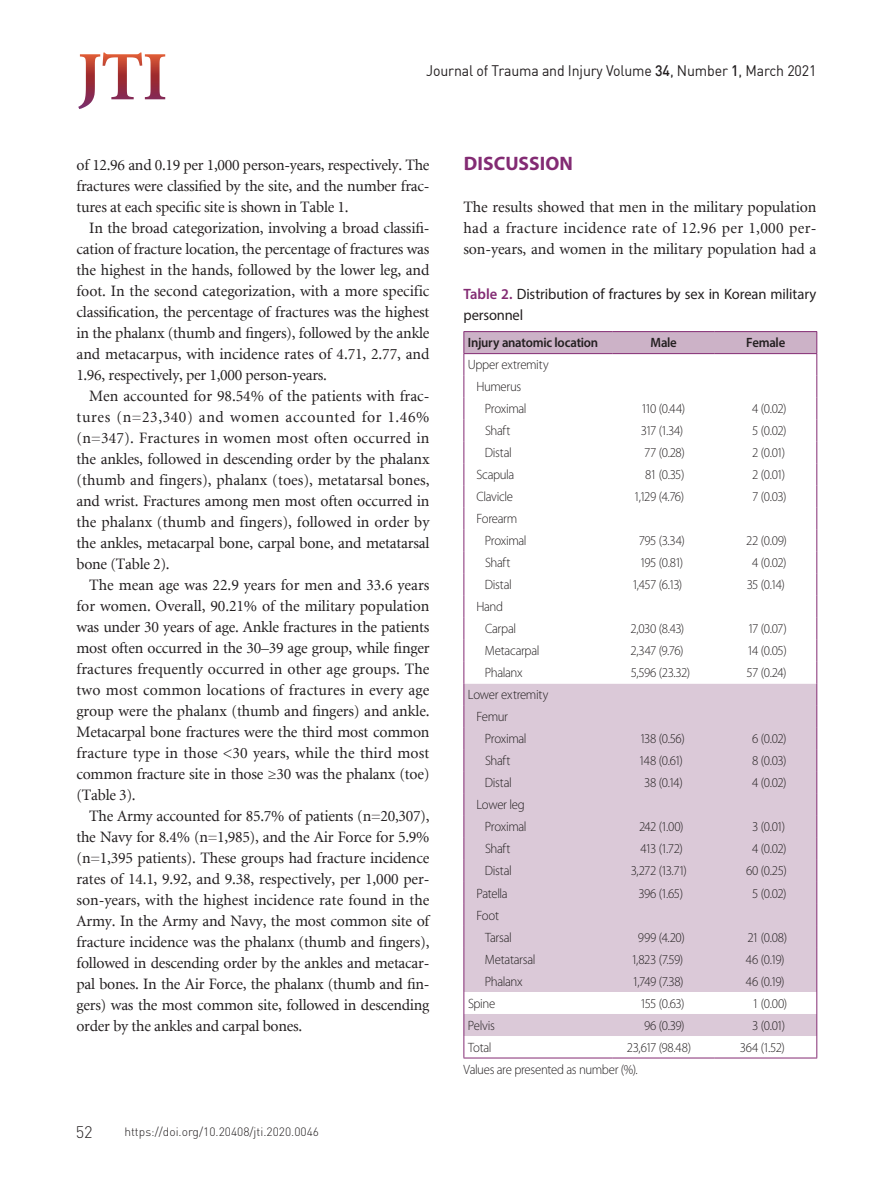
<style>
.page{position:relative;width:893px;height:1191px;background:#fff}
.page>*{position:absolute;margin:0;border:0;box-sizing:border-box;transform-origin:0 0}
.t1{font:700 19.5px "Myriad Pro";letter-spacing:.005em;color:#832b73}
.t2{font:300 16.5px "DIN Pro";color:#231f20}
.t3{font:15.75px/21px "Minion LT";letter-spacing:-.015em;color:#231f20;text-align:justify}
.t4{font:15px/21px "Myriad Pro";letter-spacing:-.005em;color:#231f20}
.t5{font:15px "DIN";letter-spacing:-.01em;color:#231f20;scale:.94 1}
.t6{font:300 13.5px/22px "Myriad Pro";letter-spacing:-.03em;color:#231f20;scale:.95 1}
.t7{font:600 13.5px "Myriad Pro";letter-spacing:-.02em;color:#231f20;scale:.95 1}
.t8{font:300 12px "DIN Pro";color:#231f20}
.s1{font-weight:500}
.s2{font-family:"Myriad Pro";font-weight:300;font-stretch:semi-condensed}
.s3{font-weight:600;color:#832b73}
</style>
<div class="page">
<svg style="left:78px;top:53px;width:87px;height:56px"></svg>
<svg style="left:463px;top:331px;width:354px;height:726px"></svg>
<hr style="left:463px;top:1057px;width:150px;height:1px;background:#832b73">
<hr style="left:613px;top:1057px;width:102px;height:1px;background:#832b73">
<hr style="left:715px;top:1057px;width:102px;height:1px;background:#832b73">
<p class="t5" style="left:426px;top:61px;width:417px">Journal of Trauma and Injury Volume <span class="s1">34</span>, Number <span class="s1">1</span>, March 2021</p>
<p class="t3" style="left:76px;top:155px;width:355px">of 12.96 and 0.19 per 1,000 person-years, respectively. The fractures were classified by the site, and the number frac&shy;tures at each specific site is shown in Table 1.</p>
<p class="t3" style="left:76px;top:218px;width:355px;text-indent:13px">In the broad categorization, involving a broad classifi&shy;cation of fracture location, the percentage of fractures was the highest in the hands, followed by the lower leg, and foot. In the second categorization, with a more specific classification, the percentage of fractures was the highest in the phalanx (thumb and fingers), followed by the ankle and metacarpus, with incidence rates of 4.71, 2.77, and 1.96, respectively, per 1,000 person-years.</p>
<p class="t3" style="left:76px;top:386px;width:355px;text-indent:13px">Men accounted for 98.54% of the patients with frac&shy;tures (n=23,340) and women accounted for 1.46% (n=347). Fractures in women most often occurred in the ankles, followed in descending order by the phalanx (thumb and fingers), phalanx (toes), metatarsal bones, and wrist. Fractures among men most often occurred in the phalanx (thumb and fingers), followed in order by the ankles, metacarpal bone, carpal bone, and metatarsal bone (Table 2).</p>
<p class="t3" style="left:76px;top:574px;width:355px;text-indent:13px">The mean age was 22.9 years for men and 33.6 years for women. Overall, 90.21% of the military population was under 30 years of age. Ankle fractures in the patients most often occurred in the 30–39 age group, while finger fractures frequently occurred in other age groups. The two most common locations of fractures in every age group were the phalanx (thumb and fingers) and ankle.<br>Metacarpal bone fractures were the third most common fracture type in those &lt;30 years, while the third most common fracture site in those <span class="s2">≥</span>30 was the phalanx (toe) (Table 3).</p>
<p class="t3" style="left:76px;top:805px;width:355px;text-indent:13px">The Army accounted for 85.7% of patients (n=20,307), the Navy for 8.4% (n=1,985), and the Air Force for 5.9% (n=1,395 patients). These groups had fracture incidence rates of 14.1, 9.92, and 9.38, respectively, per 1,000 per&shy;son-years, with the highest incidence rate found in the Army. In the Army and Navy, the most common site of fracture incidence was the phalanx (thumb and fingers), followed in descending order by the ankles and metacar&shy;pal bones. In the Air Force, the phalanx (thumb and fin&shy;gers) was the most common site, followed in descending order by the ankles and carpal bones.</p>
<p class="t2" style="left:76px;top:1120px;width:18px">52</p>
<p class="t8" style="left:124px;top:1123px;width:196px">https://doi.org/10.20408/jti.2020.0046</p>
<p class="t1" style="left:464px;top:150px;width:111px">DISCUSSION</p>
<p class="t3" style="left:463px;top:197px;width:355px">The results showed that men in the military population had a fracture incidence rate of 12.96 per 1,000 per&shy;son-years, and women in the military population had a</p>
<p class="t4" style="left:463px;top:283px;width:354px"><span class="s3">Table 2.</span> Distribution of fractures by sex in Korean military personnel</p>
<p class="t7" style="left:468px;top:334px;width:139px">Injury anatomic location</p>
<p class="t7" style="left:650px;top:334px;width:29px">Male</p>
<p class="t7" style="left:746px;top:334px;width:43px">Female</p>
<p class="t6" style="left:468px;top:354px;width:86px">Upper extremity</p>
<p class="t6" style="left:476px;top:376px;width:49px">Humerus</p>
<p class="t6" style="left:485px;top:398px;width:45px">Proximal</p>
<p class="t6" style="left:641px;top:398px;width:48px">110 (0.44)</p>
<p class="t6" style="left:752px;top:398px;width:38px">4 (0.02)</p>
<p class="t6" style="left:485px;top:420px;width:28px">Shaft</p>
<p class="t6" style="left:641px;top:420px;width:46px">317 (1.34)</p>
<p class="t6" style="left:752px;top:420px;width:38px">5 (0.02)</p>
<p class="t6" style="left:485px;top:442px;width:30px">Distal</p>
<p class="t6" style="left:644px;top:442px;width:44px">77 (0.28)</p>
<p class="t6" style="left:752px;top:442px;width:36px">2 (0.01)</p>
<p class="t6" style="left:476px;top:464px;width:41px">Scapula</p>
<p class="t6" style="left:645px;top:464px;width:43px">81 (0.35)</p>
<p class="t6" style="left:752px;top:464px;width:36px">2 (0.01)</p>
<p class="t6" style="left:476px;top:486px;width:40px">Clavicle</p>
<p class="t6" style="left:634px;top:486px;width:54px">1,129 (4.76)</p>
<p class="t6" style="left:752px;top:486px;width:37px">7 (0.03)</p>
<p class="t6" style="left:485px;top:508px;width:45px;text-indent:-9px">Forearm<br>Proximal</p>
<p class="t6" style="left:639px;top:530px;width:50px">795 (3.34)</p>
<p class="t6" style="left:746px;top:530px;width:44px">22 (0.09)</p>
<p class="t6" style="left:485px;top:552px;width:28px">Shaft</p>
<p class="t6" style="left:640px;top:552px;width:47px">195 (0.81)</p>
<p class="t6" style="left:752px;top:552px;width:38px">4 (0.02)</p>
<p class="t6" style="left:485px;top:574px;width:30px">Distal</p>
<p class="t6" style="left:632px;top:574px;width:54px">1,457 (6.13)</p>
<p class="t6" style="left:747px;top:574px;width:42px">35 (0.14)</p>
<p class="t6" style="left:485px;top:596px;width:34px;text-indent:-9px">Hand<br>Carpal</p>
<p class="t6" style="left:631px;top:618px;width:58px">2,030 (8.43)</p>
<p class="t6" style="left:748px;top:618px;width:43px">17 (0.07)</p>
<p class="t6" style="left:485px;top:640px;width:59px">Metacarpal</p>
<p class="t6" style="left:631px;top:640px;width:57px">2,347 (9.76)</p>
<p class="t6" style="left:747px;top:640px;width:43px">14 (0.05)</p>
<p class="t6" style="left:485px;top:662px;width:41px">Phalanx</p>
<p class="t6" style="left:631px;top:662px;width:64px">5,596 (23.32)</p>
<p class="t6" style="left:747px;top:662px;width:43px">57 (0.24)</p>
<p class="t6" style="left:468px;top:684px;width:86px">Lower extremity</p>
<p class="t6" style="left:476px;top:706px;width:35px">Femur</p>
<p class="t6" style="left:485px;top:728px;width:45px">Proximal</p>
<p class="t6" style="left:640px;top:728px;width:49px">138 (0.56)</p>
<p class="t6" style="left:752px;top:728px;width:38px">6 (0.02)</p>
<p class="t6" style="left:485px;top:750px;width:28px">Shaft</p>
<p class="t6" style="left:639px;top:750px;width:48px">148 (0.61)</p>
<p class="t6" style="left:752px;top:750px;width:38px">8 (0.03)</p>
<p class="t6" style="left:485px;top:772px;width:30px">Distal</p>
<p class="t6" style="left:644px;top:772px;width:42px">38 (0.14)</p>
<p class="t6" style="left:752px;top:772px;width:38px">4 (0.02)</p>
<p class="t6" style="left:476px;top:794px;width:54px;text-align:right">Lower leg<br>Proximal</p>
<p class="t6" style="left:639px;top:816px;width:48px">242 (1.00)</p>
<p class="t6" style="left:752px;top:816px;width:36px">3 (0.01)</p>
<p class="t6" style="left:485px;top:838px;width:28px">Shaft</p>
<p class="t6" style="left:641px;top:838px;width:46px">413 (1.72)</p>
<p class="t6" style="left:752px;top:838px;width:38px">4 (0.02)</p>
<p class="t6" style="left:485px;top:860px;width:30px">Distal</p>
<p class="t6" style="left:631px;top:860px;width:60px">3,272 (13.71)</p>
<p class="t6" style="left:746px;top:860px;width:45px">60 (0.25)</p>
<p class="t6" style="left:476px;top:882px;width:34px">Patella</p>
<p class="t6" style="left:638px;top:882px;width:49px">396 (1.65)</p>
<p class="t6" style="left:752px;top:882px;width:38px">5 (0.02)</p>
<p class="t6" style="left:485px;top:904px;width:30px;text-indent:-9px">Foot<br>Tarsal</p>
<p class="t6" style="left:638px;top:926px;width:51px">999 (4.20)</p>
<p class="t6" style="left:747px;top:926px;width:43px">21 (0.08)</p>
<p class="t6" style="left:485px;top:948px;width:55px">Metatarsal</p>
<p class="t6" style="left:631px;top:948px;width:56px">1,823 (7.59)</p>
<p class="t6" style="left:746px;top:948px;width:42px">46 (0.19)</p>
<p class="t6" style="left:485px;top:970px;width:41px">Phalanx</p>
<p class="t6" style="left:633px;top:970px;width:55px">1,749 (7.38)</p>
<p class="t6" style="left:746px;top:970px;width:42px">46 (0.19)</p>
<p class="t6" style="left:468px;top:992px;width:30px">Spine</p>
<p class="t6" style="left:640px;top:992px;width:48px">155 (0.63)</p>
<p class="t6" style="left:753px;top:992px;width:38px">1 (0.00)</p>
<p class="t6" style="left:468px;top:1014px;width:30px">Pelvis</p>
<p class="t6" style="left:644px;top:1014px;width:44px">96 (0.39)</p>
<p class="t6" style="left:752px;top:1014px;width:36px">3 (0.01)</p>
<p class="t6" style="left:468px;top:1036px;width:26px">Total</p>
<p class="t6" style="left:627px;top:1036px;width:69px">23,617 (98.48)</p>
<p class="t6" style="left:740px;top:1036px;width:49px">364 (1.52)</p>
<p class="t6" style="left:463px;top:1058px;width:185px">Values are presented as number (%).</p>
</div>
